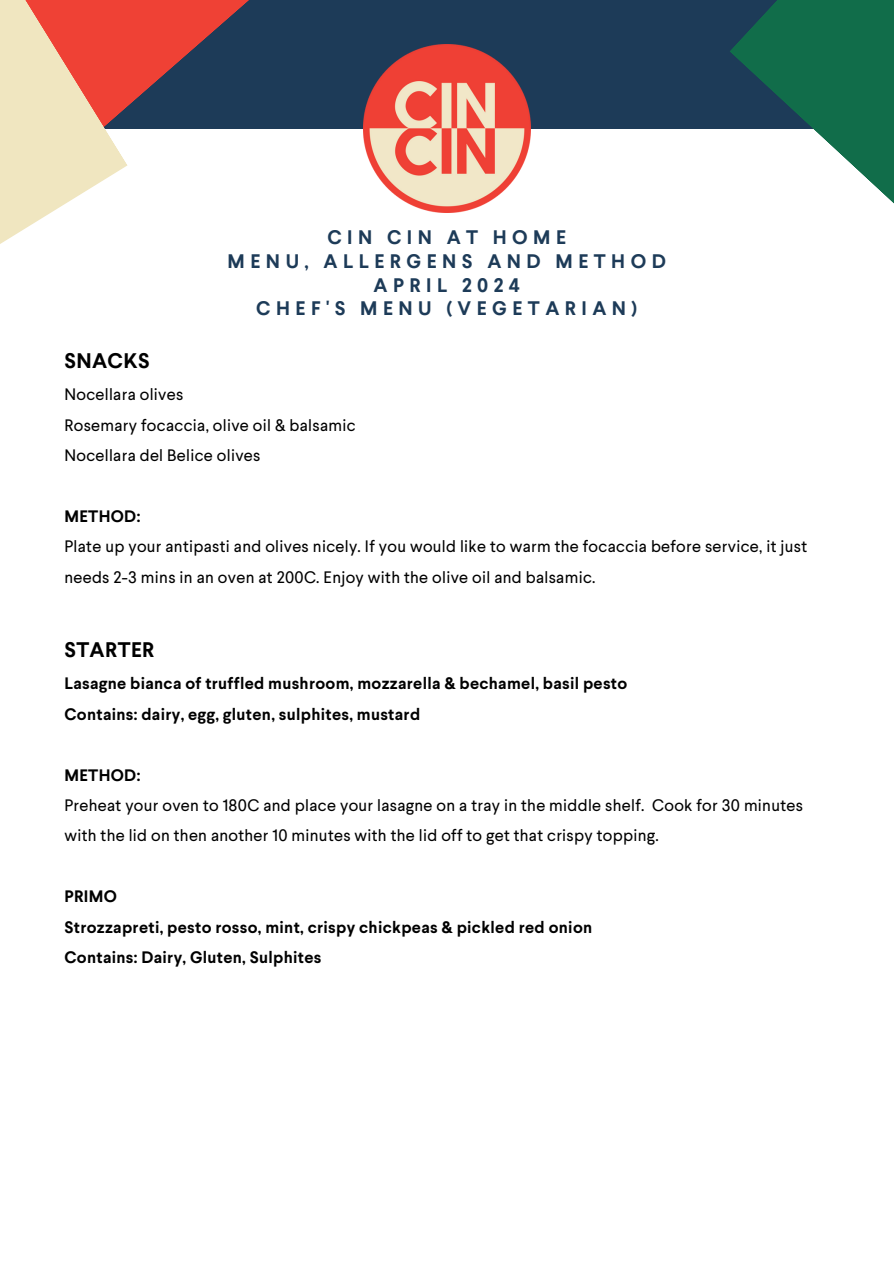
<style>
.page{position:relative;width:894px;height:1264px;background:#fff}
.page>*{position:absolute;margin:0;border:0;box-sizing:border-box;transform-origin:0 0}
.t1{font:700 21px "Larsseit";letter-spacing:.02em;color:#000}
.t2{font:700 19.5px/23.7px "Larsseit";letter-spacing:.28em;color:#1d3b58;text-align:center}
.t3{font:16.5px/30.3px "Larsseit";letter-spacing:.02em;color:#000}
.t4{font:700 16.5px/30.3px "Larsseit";letter-spacing:.02em;color:#000}
</style>
<div class="page">
<div style="left:0;top:0;width:893px;height:128px;background:#1d3b58"></div>
<svg style="left:128px;top:0;width:333px;height:129px"></svg>
<svg style="left:0;top:0;width:128px;height:244px;fill:#f0e6c0"></svg>
<svg style="left:729px;top:0;width:164px;height:203px;fill:#116d4a"></svg>
<img style="left:363px;top:45px;width:168px;height:168px">
<h1 class="t2" style="left:227px;top:225px;width:439px">CIN CIN AT HOME<br>MENU, ALLERGENS AND METHOD<br>APRIL 2024<br>CHEF'S MENU (VEGETARIAN)</h1>
<p class="t1" style="left:64px;top:347px;width:87px">SNACKS</p>
<p class="t3" style="left:64px;top:378px;width:120px">Nocellara olives</p>
<p class="t3" style="left:64px;top:409px;width:292px">Rosemary focaccia, olive oil &amp; balsamic</p>
<p class="t3" style="left:64px;top:439px;width:197px">Nocellara del Belice olives</p>
<p class="t4" style="left:64px;top:500px;width:77px">METHOD:</p>
<p class="t3" style="left:64px;top:530px;width:744px">Plate up your antipasti and olives nicely. If you would like to warm the focaccia before service, it just needs 2-3 mins in an oven at 200C. Enjoy with the olive oil and balsamic.</p>
<h2 class="t1" style="left:64px;top:636px;width:91px">STARTER</h2>
<h2 class="t4" style="left:64px;top:668px;width:564px">Lasagne bianca of truffled mushroom, mozzarella &amp; bechamel, basil pesto<br>Contains: dairy, egg, gluten, sulphites, mustard</h2>
<p class="t4" style="left:64px;top:759px;width:77px">METHOD:</p>
<p class="t3" style="left:64px;top:789px;width:739px">Preheat your oven to 180C and place your lasagne on a tray in the middle shelf. Cook for 30 minutes</p>
<h2 class="t3" style="left:64px;top:819px;width:595px">with the lid on then another 10 minutes with the lid off to get that crispy topping.</h2>
<h2 class="t4" style="left:64px;top:880px;width:529px">PRIMO<br>Strozzapreti, pesto rosso, mint, crispy chickpeas &amp; pickled red onion<br>Contains: Dairy, Gluten, Sulphites</h2>
</div>
